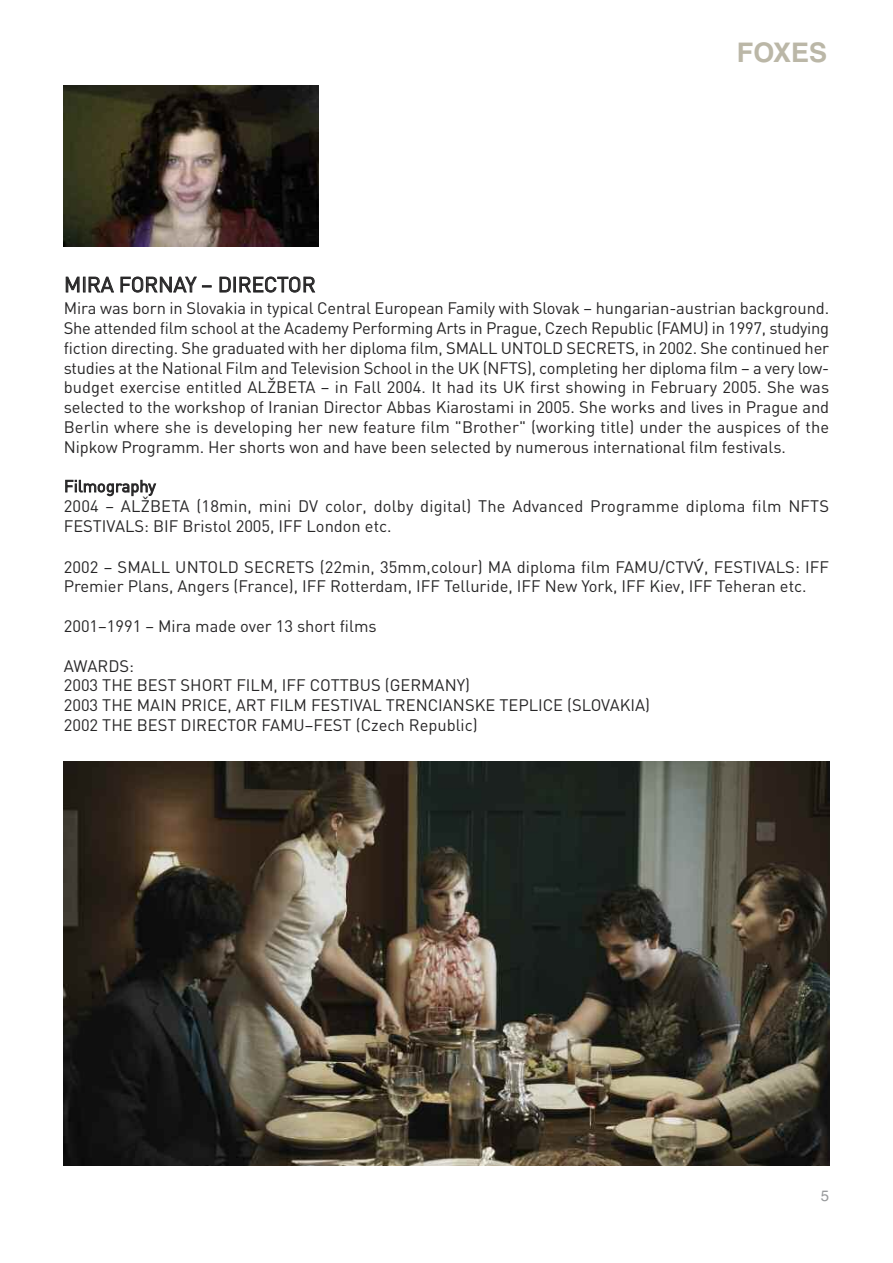
<style>
.page{position:relative;width:893px;height:1263px;background:#fff}
.page>*{position:absolute;margin:0;border:0;box-sizing:border-box;transform-origin:0 0}
.t1{font:700 27px "Helvetica CE";color:#bbb7a7}
.t2{font:21px "DINCE";letter-spacing:-.005em;color:#272627}
.t3{font:16.5px/19.8px "DINCE";color:#272627}
.t4{font:15px "Helvetica CE";color:#989a9c}
</style>
<div class="page">
<img style="left:64px;top:761px;width:765px;height:404px">
<img style="left:64px;top:85px;width:255px;height:162px">
<h1 class="t1" style="left:737px;top:43px;width:92px">FOXES</h1>
<p class="t2" style="left:64px;top:277px;width:253px">MIRA FORNAY – DIRECTOR</p>
<p class="t3" style="left:64px;top:300px;width:767px;text-align:justify">Mira was born in Slovakia in typical Central European Family with Slovak – hungarian-austrian background.<br>She attended film school at the Academy Performing Arts in Prague, Czech Republic (FAMU) in 1997, studying fiction directing. She graduated with her diploma film, SMALL UNTOLD SECRETS, in 2002. She continued her studies at the National Film and Television School in the UK (NFTS), completing her diploma film – a very low&shy;budget exercise entitled ALŽBETA – in Fall 2004. It had its UK first showing in February 2005. She was selected to the workshop of Iranian Director Abbas Kiarostami in 2005. She works and lives in Prague and Berlin where she is developing her new feature film "Brother" (working title) under the auspices of the Nipkow Programm. Her shorts won and have been selected by numerous international film festivals.</p>
<p class="t3" style="left:64px;top:478px;width:767px">Filmography<br>2004 – ALŽBETA (18min, mini DV color, dolby digital) The Advanced Programme diploma film NFTS<br>FESTIVALS: BIF Bristol 2005, IFF London etc.</p>
<p class="t3" style="left:64px;top:559px;width:767px;line-height:19.2px">2002 – SMALL UNTOLD SECRETS (22min, 35mm,colour) MA diploma film FAMU/CTV , FESTIVALS: IFF<br>Premier Plans, Angers (France), IFF Rotterdam, IFF Telluride, IFF New York, IFF Kiev, IFF Teheran etc.</p>
<p class="t3" style="left:64px;top:618px;width:314px">2001–1991 – Mira made over 13 short films</p>
<p class="t3" style="left:64px;top:658px;width:588px">AWARDS:<br>2003 THE BEST SHORT FILM, IFF COTTBUS (GERMANY)<br>2003 THE MAIN PRICE, ART FILM FESTIVAL TRENCIANSKE TEPLICE (SLOVAKIA)<br>2002 THE BEST DIRECTOR FAMU–FEST (Czech Republic)</p>
<p class="t4" style="left:821px;top:1191px;width:10px">5</p>
</div>
